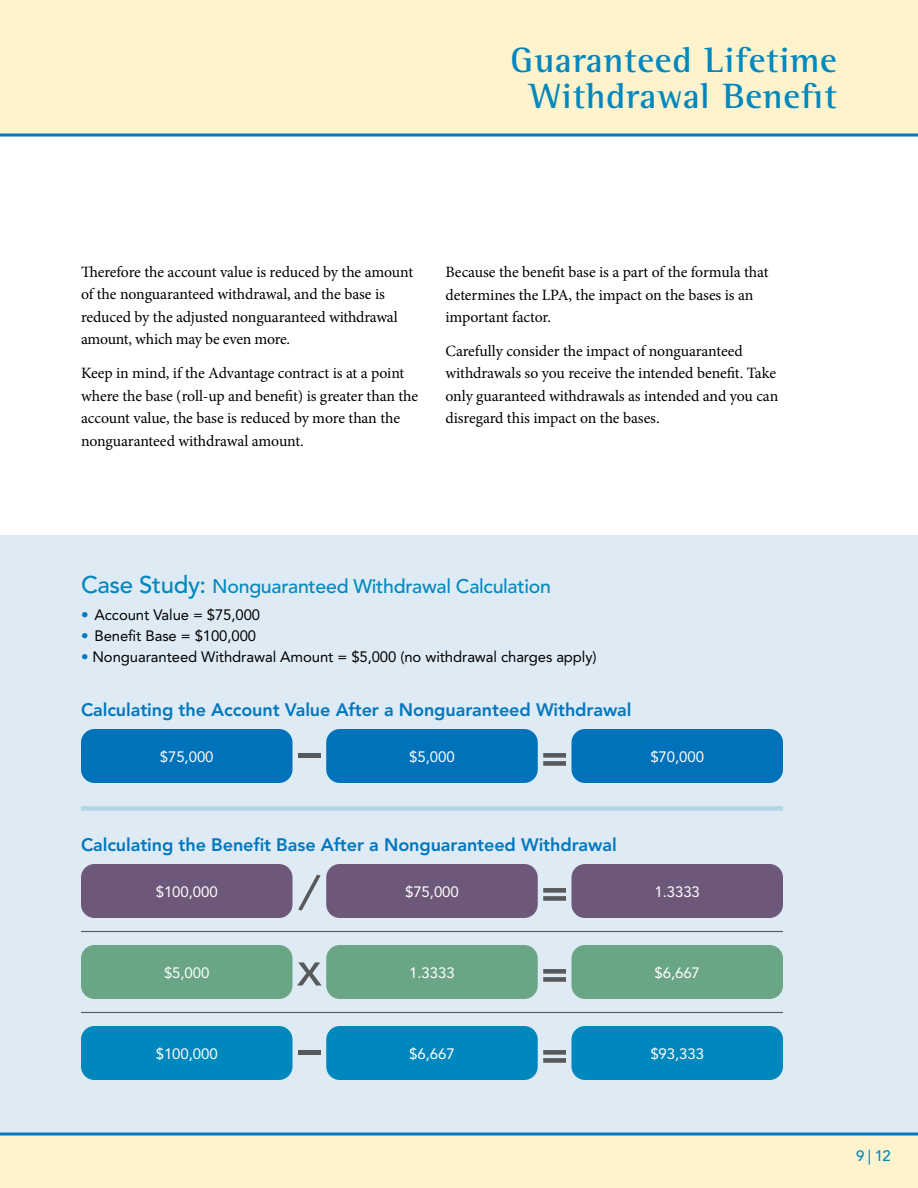
<style>
.page{position:relative;width:918px;height:1188px;background:#fff}
.page>*{position:absolute;margin:0;border:0;box-sizing:border-box;transform-origin:0 0}
.t1{font:700 36px/36px "Rotis Semi Serif";letter-spacing:.02em;color:#0088be;text-align:center}
.t2{font:500 19.5px "Avenir LT Std";letter-spacing:-.015em;color:#0088be}
.t3{font:800 18px "Avenir LT Std";letter-spacing:-.005em;color:#0077be}
.t4{font:15.75px/22.5px "Minion Pro";letter-spacing:-.01em;color:#000}
.t5{font:15px "Avenir LT Std";letter-spacing:-.005em;color:#000}
.t6{font:15px "Avenir LT Std";letter-spacing:-.005em;color:#fff}
.t7{font:500 15px "Avenir LT Std";color:#0088be}
.s1{font-size:24px}
.s2{font-weight:900;color:#0077be}
</style>
<div class="page">
<div style="left:0;top:536px;width:918px;height:598px;background:#deeaf4"></div>
<div style="left:0;top:0;width:918px;height:135px;background:#fff3cd"></div>
<div style="left:0;top:1134px;width:918px;height:54px;background:#fff3cd"></div>
<hr style="left:0;top:134px;width:918px;height:2px;background:#0077be">
<svg style="left:0;top:1132px;width:918px;height:4px;background:#3b94c6"></svg>
<div style="left:572px;top:729px;width:211px;height:54px;background:#0072bc;border-radius:14px"></div>
<div style="left:572px;top:864px;width:211px;height:54px;background:#6e5879;border-radius:14px"></div>
<div style="left:572px;top:945px;width:211px;height:54px;background:#6aa686;border-radius:14px"></div>
<div style="left:572px;top:1026px;width:211px;height:54px;background:#0088be;border-radius:14px"></div>
<div style="left:326px;top:729px;width:212px;height:54px;background:#0072bc;border-radius:14px"></div>
<div style="left:326px;top:864px;width:212px;height:54px;background:#6e5879;border-radius:14px"></div>
<div style="left:326px;top:945px;width:212px;height:54px;background:#6aa686;border-radius:14px"></div>
<div style="left:326px;top:1026px;width:212px;height:54px;background:#0088be;border-radius:14px"></div>
<div style="left:81px;top:729px;width:211px;height:54px;background:#0072bc;border-radius:14px"></div>
<div style="left:81px;top:864px;width:211px;height:54px;background:#6e5879;border-radius:14px"></div>
<div style="left:81px;top:945px;width:211px;height:54px;background:#6aa686;border-radius:14px"></div>
<div style="left:81px;top:1026px;width:211px;height:54px;background:#0088be;border-radius:14px"></div>
<svg style="left:543px;top:753px;width:23px;height:13px"></svg>
<svg style="left:543px;top:888px;width:23px;height:13px"></svg>
<svg style="left:543px;top:969px;width:23px;height:13px"></svg>
<svg style="left:543px;top:1050px;width:23px;height:13px"></svg>
<hr style="left:298px;top:754px;width:23px;height:4px;background:#58595b">
<hr style="left:298px;top:1051px;width:23px;height:4px;background:#58595b">
<svg style="left:298px;top:875px;width:23px;height:36px"></svg>
<hr style="left:81px;top:931px;width:702px;height:1px;background:#58595b">
<div style="left:81px;top:806px;width:702px;height:5px;background:#b5d4e8"></div>
<hr style="left:81px;top:1012px;width:702px;height:1px;background:#58595b">
<svg style="left:297px;top:962px;width:25px;height:24px"></svg>
<h1 class="t1" style="left:510px;top:42px;width:328px">Guaranteed Lifetime<br>Withdrawal Benefit</h1>
<p class="t4" style="left:81px;top:261px;width:334px">Therefore the account value is reduced by the amount of the nonguaranteed withdrawal, and the base is reduced by the adjusted nonguaranteed withdrawal amount, which may be even more.</p>
<p class="t4" style="left:81px;top:362px;width:339px">Keep in mind, if the Advantage contract is at a point where the base (roll-up and benefit) is greater than the account value, the base is reduced by more than the nonguaranteed withdrawal amount.</p>
<p class="t4" style="left:446px;top:261px;width:325px">Because the benefit base is a part of the formula that determines the LPA, the impact on the bases is an important factor.</p>
<p class="t4" style="left:446px;top:340px;width:334px">Carefully consider the impact of nonguaranteed withdrawals so you receive the intended benefit. Take only guaranteed withdrawals as intended and you can disregard this impact on the bases.</p>
<p class="t2" style="left:81px;top:574px;width:471px"><span class="s1">Case Study:</span> Nonguaranteed Withdrawal Calculation</p>
<p class="t5" style="left:81px;top:606px;width:181px"><span class="s2">•</span> Account Value = $75,000</p>
<p class="t5" style="left:81px;top:627px;width:177px"><span class="s2">•</span> Benefit Base = $100,000</p>
<p class="t5" style="left:81px;top:648px;width:517px"><span class="s2">•</span> Nonguaranteed Withdrawal Amount = $5,000 (no withdrawal charges apply)</p>
<p class="t3" style="left:81px;top:699px;width:552px">Calculating the Account Value After a Nonguaranteed Withdrawal</p>
<p class="t6" style="left:160px;top:748px;width:55px">$75,000</p>
<p class="t6" style="left:409px;top:748px;width:47px">$5,000</p>
<p class="t6" style="left:650px;top:748px;width:55px">$70,000</p>
<p class="t3" style="left:81px;top:834px;width:537px">Calculating the Benefit Base After a Nonguaranteed Withdrawal</p>
<p class="t6" style="left:156px;top:883px;width:64px">$100,000</p>
<p class="t6" style="left:405px;top:883px;width:55px">$75,000</p>
<p class="t6" style="left:655px;top:883px;width:47px">1.3333</p>
<p class="t6" style="left:164px;top:964px;width:47px">$5,000</p>
<p class="t6" style="left:409px;top:964px;width:47px">1.3333</p>
<p class="t6" style="left:655px;top:964px;width:47px">$6,667</p>
<p class="t6" style="left:156px;top:1045px;width:64px">$100,000</p>
<p class="t6" style="left:409px;top:1045px;width:47px">$6,667</p>
<p class="t6" style="left:650px;top:1045px;width:55px">$93,333</p>
<p class="t7" style="left:856px;top:1147px;width:36px">9 | 12</p>
</div>
